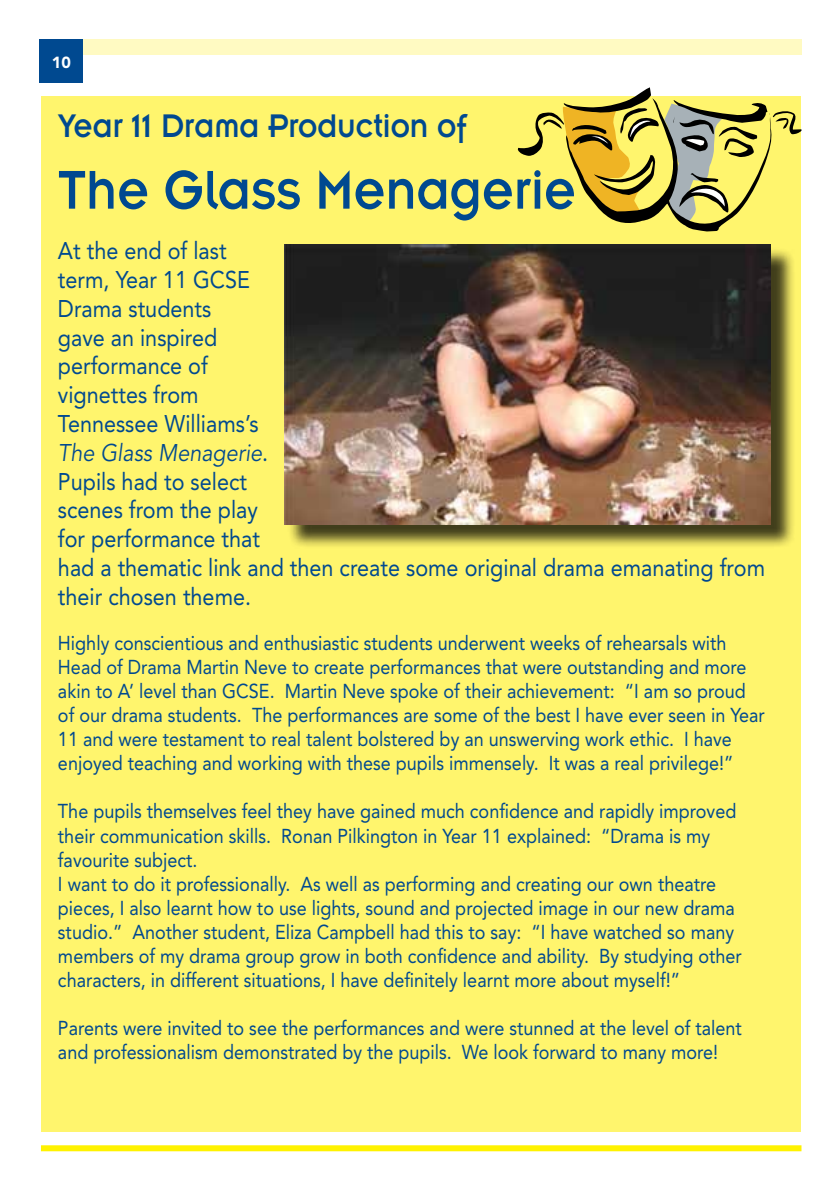
<style>
.page{position:relative;width:840px;height:1191px;background:#fff}
.page>*{position:absolute;margin:0;border:0;box-sizing:border-box;transform-origin:0 0}
.t1{font:60px "Insignia";color:#004990;scale:.9 1}
.t2{font:36px "Insignia";color:#004990;scale:.9 1}
.t3{font:24px/28.8px "Avenir";color:#004990;scale:.9 1}
.t4{font:20px/24px "Avenir";color:#004990;scale:.9 1}
.t5{font:900 16px "Avenir";color:#fff}
.s1{font-style:italic}
</style>
<div class="page">
<div style="left:41px;top:96px;width:759px;height:1035px;background:#fff56d"></div>
<div style="left:43px;top:40px;width:758px;height:15px;background:#fffac2"></div>
<div style="left:41px;top:1145px;width:760px;height:6px;background:#fff200"></div>
<div style="left:40px;top:40px;width:43px;height:43px;background:#004990"></div>
<svg style="left:517px;top:87px;width:284px;height:144px"></svg>
<div style="left:287px;top:247px;width:508px;height:302px;background:#000;opacity:.75"></div>
<img style="left:284px;top:244px;width:486px;height:280px">
<p class="t5" style="left:52px;top:53px;width:20px">10</p>
<h2 class="t2" style="left:58px;top:107px;width:455px">Year 11 Drama Production of</h2>
<h1 class="t1" style="left:58px;top:159px;width:576px">The Glass Menagerie</h1>
<p class="t3" style="left:58px;top:236px;width:786px">At the end of last<br>term, Year 11 GCSE<br>Drama students<br>gave an inspired<br>performance of<br>vignettes from<br>Tennessee Williams’s<br><span class="s1">The Glass Menagerie</span>.<br>Pupils had to select<br>scenes from the play<br>for performance that<br>had a thematic link and then create some original drama emanating from their chosen theme.</p>
<p class="t4" style="left:58px;top:631px;width:786px">Highly conscientious and enthusiastic students underwent weeks of rehearsals with Head of Drama Martin Neve to create performances that were outstanding and more akin to A’ level than GCSE. Martin Neve spoke of their achievement: “I am so proud of our drama students. The performances are some of the best I have ever seen in Year 11 and were testament to real talent bolstered by an unswerving work ethic. I have enjoyed teaching and working with these pupils immensely. It was a real privilege!”</p>
<p class="t4" style="left:58px;top:799px;width:760px">The pupils themselves feel they have gained much confidence and rapidly improved their communication skills. Ronan Pilkington in Year 11 explained: “Drama is my favourite subject.<br>I want to do it professionally. As well as performing and creating our own theatre pieces, I also learnt how to use lights, sound and projected image in our new drama studio.” Another student, Eliza Campbell had this to say: “I have watched so many members of my drama group grow in both confidence and ability. By studying other characters, in different situations, I have definitely learnt more about myself!”</p>
<p class="t4" style="left:58px;top:1015px;width:761px">Parents were invited to see the performances and were stunned at the level of talent and professionalism demonstrated by the pupils. We look forward to many more!</p>
</div>
